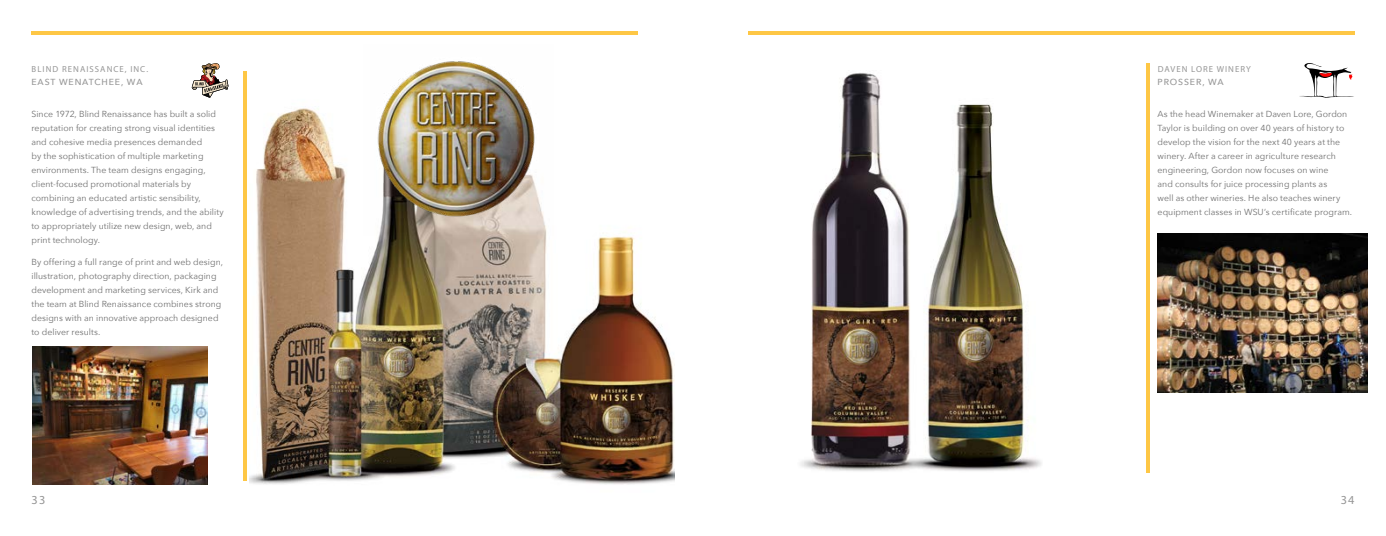
<style>
.page{position:relative;width:1386px;height:536px;background:#fff}
.page>*{position:absolute;margin:0;border:0;box-sizing:border-box;transform-origin:0 0}
.t1{font:12.25px "Myriad Pro";color:#969696}
.t2{font:8.75px/14px "Avenir Next";letter-spacing:.005em;color:#6f6f6f}
.t3{font:8.75px "Myriad Pro";letter-spacing:.12em;color:#969696}
.t4{font:500 8.75px "Avenir Next";letter-spacing:.1em;color:#969696}
</style>
<div class="page">
<hr style="left:748px;top:32px;width:606px;height:3px;background:#fec745">
<hr style="left:32px;top:32px;width:606px;height:3px;background:#fec745">
<svg style="left:191px;top:63px;width:38px;height:35px"></svg>
<hr style="left:1147px;top:63px;width:3px;height:409px;background:#fec745">
<svg style="left:1299px;top:63px;width:55px;height:35px"></svg>
<img style="left:1158px;top:233px;width:209px;height:159px">
<img style="left:33px;top:346px;width:174px;height:138px">
<img style="left:800px;top:73px;width:242px;height:398px">
<hr style="left:243px;top:71px;width:3px;height:409px;background:#fec745">
<img style="left:249px;top:108px;width:426px;height:377px">
<img style="left:364px;top:61px;width:189px;height:175px">
<p class="t3" style="left:32px;top:63px;width:118px">BLIND RENAISSANCE, INC.</p>
<p class="t4" style="left:32px;top:75px;width:113px">EAST WENATCHEE, WA</p>
<p class="t2" style="left:31px;top:106px;width:194px">Since 1972, Blind Renaissance has built a solid reputation for creating strong visual identities and cohesive media presences demanded<br>by the sophistication of multiple marketing environments. The team designs engaging, client-focused promotional materials by combining an educated artistic sensibility, knowledge of advertising trends, and the ability to appropriately utilize new design, web, and print technology.</p>
<p class="t2" style="left:31px;top:254px;width:193px">By offering a full range of print and web design, illustration, photography direction, packaging development and marketing services, Kirk and the team at Blind Renaissance combines strong designs with an innovative approach designed to deliver results.</p>
<p class="t3" style="left:1158px;top:63px;width:95px">DAVEN LORE WINERY</p>
<p class="t4" style="left:1158px;top:75px;width:68px">PROSSER, WA</p>
<p class="t2" style="left:1158px;top:106px;width:196px">As the head Winemaker at Daven Lore, Gordon Taylor is building on over 40 years of history to develop the vision for the next 40 years at the winery. After a career in agriculture research engineering, Gordon now focuses on wine<br>and consults for juice processing plants as<br>well as other wineries. He also teaches winery equipment classes in WSU’s certificate program.</p>
<h1 class="t1" style="left:32px;top:492px;width:15px">33</h1>
<h1 class="t1" style="left:1341px;top:492px;width:15px">34</h1>
</div>
